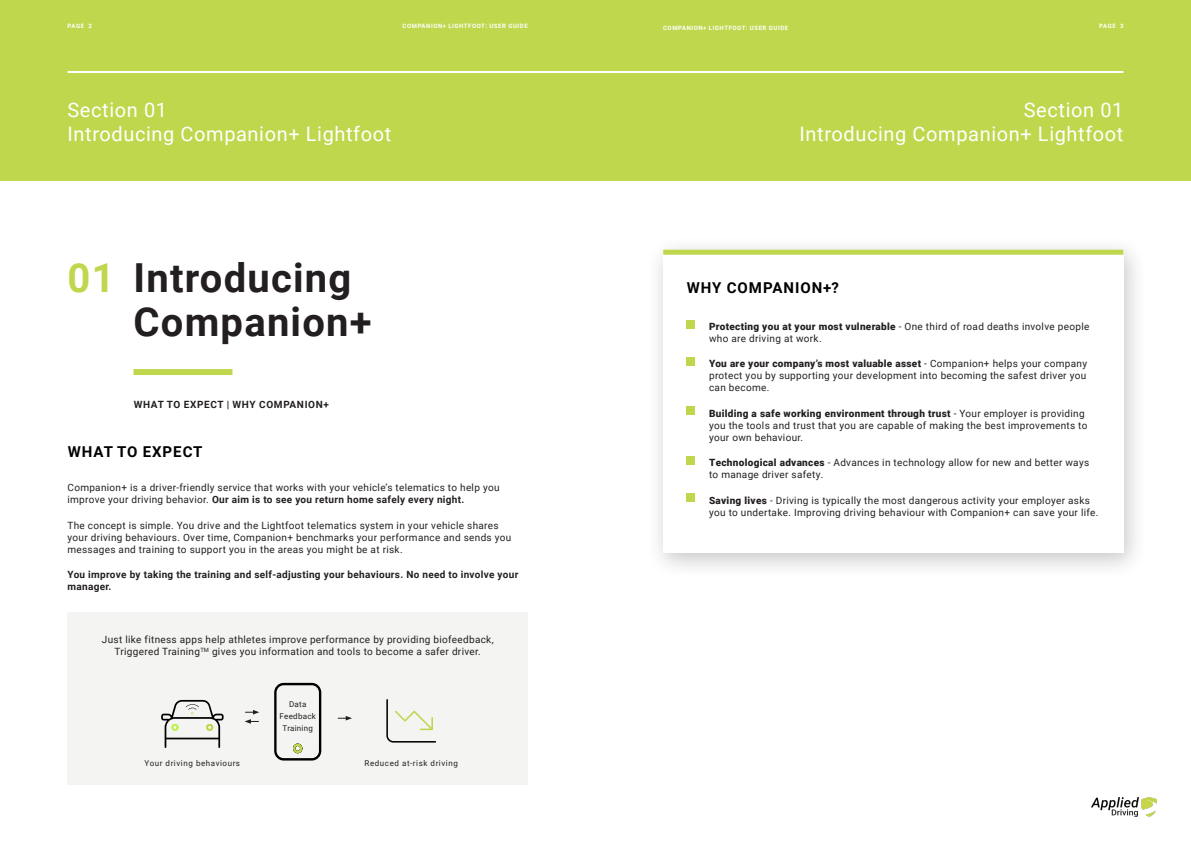
<style>
.page{position:relative;width:1191px;height:842px;background:#fff}
.page>*{position:absolute;margin:0;border:0;box-sizing:border-box;transform-origin:0 0}
.Header_Bold_40pt{font:700 40px "Roboto";letter-spacing:.03em;color:#231f20}
.Header_Bold_40pt-2{font:700 40px "Roboto";color:#bfd74d}
.Section_White_20pt_Align_Left{font:20px/24px "Roboto";letter-spacing:.03em;color:#fff}
.Section_White_20pt_Align_Right{font:20px/24px "Roboto";letter-spacing:.03em;color:#fff;text-align:right}
.Poppins_Light_10pt_Black__Align_to_Left{font:700 15px "Roboto";letter-spacing:.065em;color:#000}
.Header_15pt{font:700 15px "Roboto";letter-spacing:.065em;color:#000}
.Body_10pt{font:10px/12px "Roboto";letter-spacing:.03em;color:#231f20}
.Body_10pt-2{font:700 10px/12px "Roboto";letter-spacing:.03em;color:#231f20}
.Header_10pt{font:700 10px "Roboto";letter-spacing:.065em;color:#231f20}
.Body_6pt_White{font:8px "Roboto";letter-spacing:.07em;color:#231f20}
.Body_10pt-3{font:8px/12px "Roboto";letter-spacing:.03em;color:#231f20;text-align:center}
.t1{font:700 6px "Roboto";letter-spacing:.095em;color:#fff}
.s1{font-weight:700}
.s2{font-weight:900}
</style>
<div class="page">
<div style="left:0;top:0;width:1191px;height:180px;background:#bfd74d"></div>
<hr style="left:68px;top:71px;width:1055px;height:2px;background:#fff">
<img style="left:1091px;top:797px;width:65px;height:19px">
<div style="left:133px;top:369px;width:99px;height:6px;background:#bfd74d"></div>
<div style="left:646px;top:236px;width:501px;height:343px;background:#231f20;opacity:.25"></div>
<div style="left:663px;top:250px;width:460px;height:302px;background:#fff"></div>
<div style="left:663px;top:250px;width:460px;height:5px;background:#bfd74d"></div>
<div style="left:686px;top:320px;width:9px;height:9px;background:#bfd74d"></div>
<div style="left:686px;top:357px;width:9px;height:9px;background:#bfd74d"></div>
<div style="left:686px;top:406px;width:9px;height:8px;background:#bfd74d"></div>
<div style="left:686px;top:456px;width:9px;height:9px;background:#bfd74d"></div>
<div style="left:686px;top:494px;width:9px;height:8px;background:#bfd74d"></div>
<div style="left:68px;top:612px;width:460px;height:172px;background:#f4f4f2"></div>
<svg style="left:245px;top:710px;width:14px;height:14px"></svg>
<svg style="left:338px;top:716px;width:14px;height:4px"></svg>
<svg style="left:161px;top:700px;width:63px;height:48px"></svg>
<svg style="left:274px;top:683px;width:47px;height:77px"></svg>
<svg style="left:386px;top:699px;width:50px;height:43px"></svg>
<p class="t1" style="left:68px;top:22px;width:26px">PAGE 2</p>
<p class="t1" style="left:1099px;top:22px;width:26px">PAGE 3</p>
<p class="t1" style="left:663px;top:24px;width:127px">COMPANION+ LIGHTFOOT: USER GUIDE</p>
<p class="t1" style="left:402px;top:22px;width:127px">COMPANION+ LIGHTFOOT: USER GUIDE</p>
<p class="Section_White_20pt_Align_Left" style="left:68px;top:97px;width:325px">Section 01<br>Introducing Companion+ Lightfoot</p>
<p class="Section_White_20pt_Align_Right" style="left:799px;top:97px;width:325px">Section 01<br>Introducing Companion+ Lightfoot</p>
<p class="Header_Bold_40pt-2" style="left:68px;top:249px;width:49px">01</p>
<p class="Header_Bold_40pt" style="left:134px;top:249px;width:219px">Introducing</p>
<p class="Header_Bold_40pt" style="left:134px;top:294px;width:240px">Companion+</p>
<p class="Header_10pt" style="left:134px;top:397px;width:196px">WHAT TO EXPECT | WHY COMPANION+</p>
<p class="Header_15pt" style="left:68px;top:441px;width:136px">WHAT TO EXPECT</p>
<p class="Body_10pt" style="left:68px;top:481px;width:433px">Companion+ is a driver-friendly service that works with your vehicle’s telematics to help you improve your driving behavior. <span class="s1">Our aim is to see you return home safely every night.</span></p>
<p class="Body_10pt" style="left:68px;top:519px;width:445px">The concept is simple. You drive and the Lightfoot telematics system in your vehicle shares your driving behaviours. Over time, Companion+ benchmarks your performance and sends you messages and training to support you in the areas you might be at risk.</p>
<p class="Body_10pt-2" style="left:68px;top:568px;width:452px">You improve by taking the training and self-adjusting your behaviours. No need to involve your manager.</p>
<p class="Body_10pt" style="left:102px;top:633px;width:393px;text-align:center">Just like fitness apps help athletes improve performance by providing biofeedback,<br>Triggered Training<sup>TM</sup> gives you information and tools to become a safer driver.</p>
<p class="Body_10pt-3" style="left:280px;top:698px;width:38px">Data<br>Feedback<br>Training</p>
<p class="Body_6pt_White" style="left:145px;top:757px;width:97px">Your driving behaviours</p>
<p class="Body_6pt_White" style="left:364px;top:757px;width:95px">Reduced at-risk driving</p>
<p class="Poppins_Light_10pt_Black__Align_to_Left" style="left:687px;top:277px;width:154px">WHY COMPANION+?</p>
<p class="Body_10pt" style="left:709px;top:320px;width:382px"><span class="s2">Protecting you at your most vulnerable</span> - One third of road deaths involve people who are driving at work.</p>
<p class="Body_10pt" style="left:709px;top:357px;width:379px;text-align:justify"><span class="s2">You are your company’s most valuable asset</span> - Companion+ helps your company protect you by supporting your development into becoming the safest driver you can become.</p>
<p class="Body_10pt" style="left:709px;top:407px;width:380px"><span class="s2">Building a safe working environment through trust</span> - Your employer is providing you the tools and trust that you are capable of making the best improvements to your own behaviour.</p>
<p class="Body_10pt" style="left:709px;top:456px;width:382px"><span class="s2">Technological advances</span> - Advances in technology allow for new and better ways to manage driver safety.</p>
<p class="Body_10pt" style="left:709px;top:494px;width:391px"><span class="s2">Saving lives</span> - Driving is typically the most dangerous activity your employer asks you to undertake. Improving driving behaviour with Companion+ can save your life.</p>
</div>
